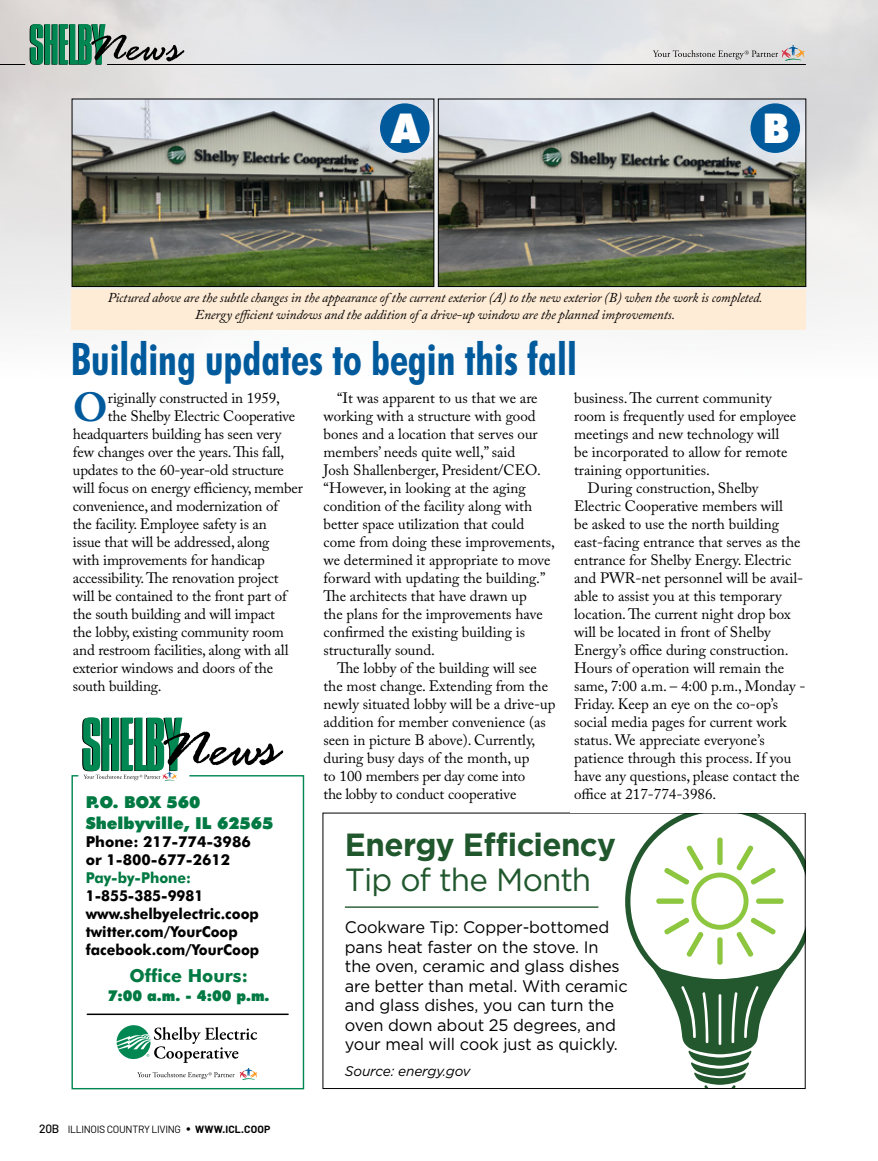
<style>
.page{position:relative;width:878px;height:1161px;background:#fff}
.page>*{position:absolute;margin:0;border:0;box-sizing:border-box;transform-origin:0 0}
.t1{font:700 condensed 45px "Futura BT";color:#005a9c;scale:.93 1}
.t2{font:900 41.25px "Futura BT";color:#fff;scale:.93 1}
.t3{font:700 40.35px "Adobe Caslon Pro";color:#005a9c}
.t4{font:700 32.1px "Gotham";letter-spacing:-.02em;color:#20572d}
.t5{font:32.1px "Gotham";letter-spacing:-.03em;color:#20572d}
.t6{font:700 18px "Futura BT";color:#007942}
.t7{font:16.65px/19.5px "Gotham";letter-spacing:-.01em;color:#000}
.t8{font:900 16.5px/21px "Futura BT";color:#007942}
.t9{font:15px/18px "Adobe Caslon Pro";color:#000}
.t10{font:700 15px/18px "Futura BT";color:#000;scale:.95 1}
.t11{font:700 15px/18px "Futura BT";color:#000}
.t12{font:900 15px "Futura BT";color:#007942;scale:.95 1}
.t13{font:700 15px "Futura BT";color:#007942;scale:.95 1}
.t14{font:italic 13.95px "Gotham";letter-spacing:-.01em;color:#000}
.t15{font:italic 13.5px/16.5px "Adobe Caslon Pro";letter-spacing:-.01em;color:#000;text-align:center}
.t16{font:10.5px "Barlow";letter-spacing:-.03em;color:#000}
.s1{font-weight:500;font-size:12px}
.s2{font-size:15px}
.s3{font-weight:700}
</style>
<div class="page">
<img style="left:0;top:0;width:878px;height:330px">
<div style="left:72px;top:290px;width:734px;height:40px;background:#ffecd6"></div>
<svg style="left:71px;top:775px;width:234px;height:315px"></svg>
<svg style="left:82px;top:717px;width:201px;height:64px"></svg>
<svg style="left:652px;top:45px;width:152px;height:16px;background:#cecccb"></svg>
<hr style="left:107px;top:64px;width:698px;height:1px;background:#000">
<svg style="left:0;top:24px;width:184px;height:41px;background:#82a596"></svg>
<svg style="left:625px;top:813px;width:181px;height:276px"></svg>
<hr style="left:345px;top:906px;width:253px;height:2px;background:#20572d">
<div style="left:322px;top:813px;width:483px;height:276px;border:1px solid #000"></div>
<img style="left:74px;top:101px;width:358px;height:184px">
<div style="left:72px;top:99px;width:362px;height:188px;border:1px solid #000"></div>
<img style="left:440px;top:101px;width:364px;height:184px">
<div style="left:438px;top:99px;width:368px;height:188px;border:1px solid #000"></div>
<div style="left:381px;top:104px;width:48px;height:48px;background:#005a9c;border-radius:50%"></div>
<div style="left:380px;top:103px;width:49px;height:50px;border:2px solid #005a9c;border-radius:50%"></div>
<div style="left:751px;top:104px;width:48px;height:48px;background:#005a9c;border-radius:50%"></div>
<div style="left:750px;top:103px;width:50px;height:50px;border:2px solid #005a9c;border-radius:50%"></div>
<h2 class="t2" style="left:391px;top:104px;width:32px">A</h2>
<h2 class="t2" style="left:762px;top:104px;width:30px">B</h2>
<p class="t15" style="left:108px;top:289px;width:656px">Pictured above are the subtle changes in the appearance of the current exterior (A) to the new exterior (B) when the work is completed.<br>Energy efficient windows and the addition of a drive-up window are the planned improvements.</p>
<h1 class="t1" style="left:71px;top:332px;width:545px">Building updates to begin this fall</h1>
<h3 class="t3" style="left:73px;top:383px;width:36px">O</h3>
<p class="t9" style="left:108px;top:389px;width:174px">riginally constructed in 1959,</p>
<p class="t9" style="left:108px;top:407px;width:189px">the Shelby Electric Cooperative</p>
<p class="t9" style="left:73px;top:425px;width:210px">headquarters building has seen very</p>
<p class="t9" style="left:73px;top:443px;width:213px">few changes over the years. This fall,</p>
<p class="t9" style="left:73px;top:461px;width:212px">updates to the 60-year-old structure</p>
<p class="t9" style="left:73px;top:479px;width:231px">will focus on energy efficiency, member</p>
<p class="t9" style="left:73px;top:497px;width:206px">convenience, and modernization of</p>
<p class="t9" style="left:73px;top:515px;width:195px">the facility. Employee safety is an</p>
<p class="t9" style="left:73px;top:533px;width:198px">issue that will be addressed, along</p>
<p class="t9" style="left:73px;top:551px;width:193px">with improvements for handicap</p>
<p class="t9" style="left:73px;top:569px;width:207px">accessibility. The renovation project</p>
<p class="t9" style="left:73px;top:587px;width:215px">will be contained to the front part of</p>
<p class="t9" style="left:73px;top:605px;width:204px">the south building and will impact</p>
<p class="t9" style="left:73px;top:623px;width:212px">the lobby, existing community room</p>
<p class="t9" style="left:73px;top:641px;width:217px">and restroom facilities, along with all</p>
<p class="t9" style="left:73px;top:659px;width:202px">exterior windows and doors of the</p>
<p class="t9" style="left:73px;top:677px;width:90px">south building.</p>
<p class="t8" style="left:86px;top:791px;width:189px">P.O. BOX 560<br>Shelbyville, IL 62565</p>
<p class="t11" style="left:86px;top:832px;width:166px">Phone: 217-774-3986 or 1-800-677-2612</p>
<p class="t13" style="left:86px;top:868px;width:112px">Pay-by-Phone:</p>
<p class="t10" style="left:86px;top:886px;width:184px">1-855-385-9981 www.shelbyelectric.coop twitter.com/YourCoop facebook.com/YourCoop</p>
<p class="t6" style="left:129px;top:964px;width:120px">Office Hours:</p>
<p class="t12" style="left:108px;top:987px;width:172px">7:00 a.m. - 4:00 p.m.</p>
<p class="t16" style="left:39px;top:1122px;width:233px"><span class="s1">20b</span> ILLINOIS COUNTRY LIVING <span class="s2">•</span> <span class="s3">WWW.ICL.COOP</span></p>
<p class="t9" style="left:323px;top:389px;width:233px;text-indent:14px">“It was apparent to us that we are working with a structure with good bones and a location that serves our members’ needs quite well,” said<br>Josh Shallenberger, President/CEO. “However, in looking at the aging condition of the facility along with better space utilization that could come from doing these improvements, we determined it appropriate to move forward with updating the building.” The architects that have drawn up<br>the plans for the improvements have confirmed the existing building is structurally sound.</p>
<p class="t9" style="left:323px;top:659px;width:233px;text-indent:14px">The lobby of the building will see the most change. Extending from the newly situated lobby will be a drive-up addition for member convenience (as seen in picture B above). Currently, during busy days of the month, up<br>to 100 members per day come into<br>the lobby to conduct cooperative</p>
<p class="t9" style="left:574px;top:389px;width:199px">business. The current community</p>
<p class="t9" style="left:574px;top:407px;width:224px">room is frequently used for employee</p>
<p class="t9" style="left:574px;top:425px;width:207px">meetings and new technology will</p>
<p class="t9" style="left:574px;top:443px;width:215px">be incorporated to allow for remote</p>
<p class="t9" style="left:574px;top:461px;width:137px">training opportunities.</p>
<p class="t9" style="left:587px;top:479px;width:172px">During construction, Shelby</p>
<p class="t9" style="left:574px;top:497px;width:210px">Electric Cooperative members will</p>
<p class="t9" style="left:574px;top:515px;width:206px">be asked to use the north building</p>
<p class="t9" style="left:574px;top:533px;width:228px">east-facing entrance that serves as the</p>
<p class="t9" style="left:574px;top:551px;width:219px">entrance for Shelby Energy. Electric</p>
<p class="t9" style="left:574px;top:569px;width:231px">and PWR-net personnel will be avail-</p>
<p class="t9" style="left:574px;top:587px;width:209px">able to assist you at this temporary</p>
<p class="t9" style="left:574px;top:605px;width:218px">location. The current night drop box</p>
<p class="t9" style="left:574px;top:623px;width:198px">will be located in front of Shelby</p>
<p class="t9" style="left:574px;top:641px;width:216px">Energy’s office during construction.</p>
<p class="t9" style="left:574px;top:659px;width:211px">Hours of operation will remain the</p>
<p class="t9" style="left:574px;top:677px;width:233px">same, 7:00 a.m. – 4:00 p.m., Monday -</p>
<p class="t9" style="left:574px;top:695px;width:205px">Friday. Keep an eye on the co-op’s</p>
<p class="t9" style="left:574px;top:713px;width:214px">social media pages for current work</p>
<p class="t9" style="left:574px;top:731px;width:192px">status. We appreciate everyone’s</p>
<p class="t9" style="left:574px;top:749px;width:219px">patience through this process. If you</p>
<p class="t9" style="left:574px;top:767px;width:227px">have any questions, please contact the</p>
<p class="t9" style="left:574px;top:785px;width:144px">office at 217-774-3986.</p>
<h3 class="t4" style="left:345px;top:823px;width:272px">Energy Efficiency</h3>
<h3 class="t5" style="left:345px;top:859px;width:248px">Tip of the Month</h3>
<p class="t7" style="left:345px;top:917px;width:284px">Cookware Tip: Copper-bottomed pans heat faster on the stove. In the oven, ceramic and glass dishes are better than metal. With ceramic and glass dishes, you can turn the oven down about 25 degrees, and your meal will cook just as quickly.</p>
<p class="t14" style="left:345px;top:1062px;width:127px">Source: energy.gov</p>
</div>
